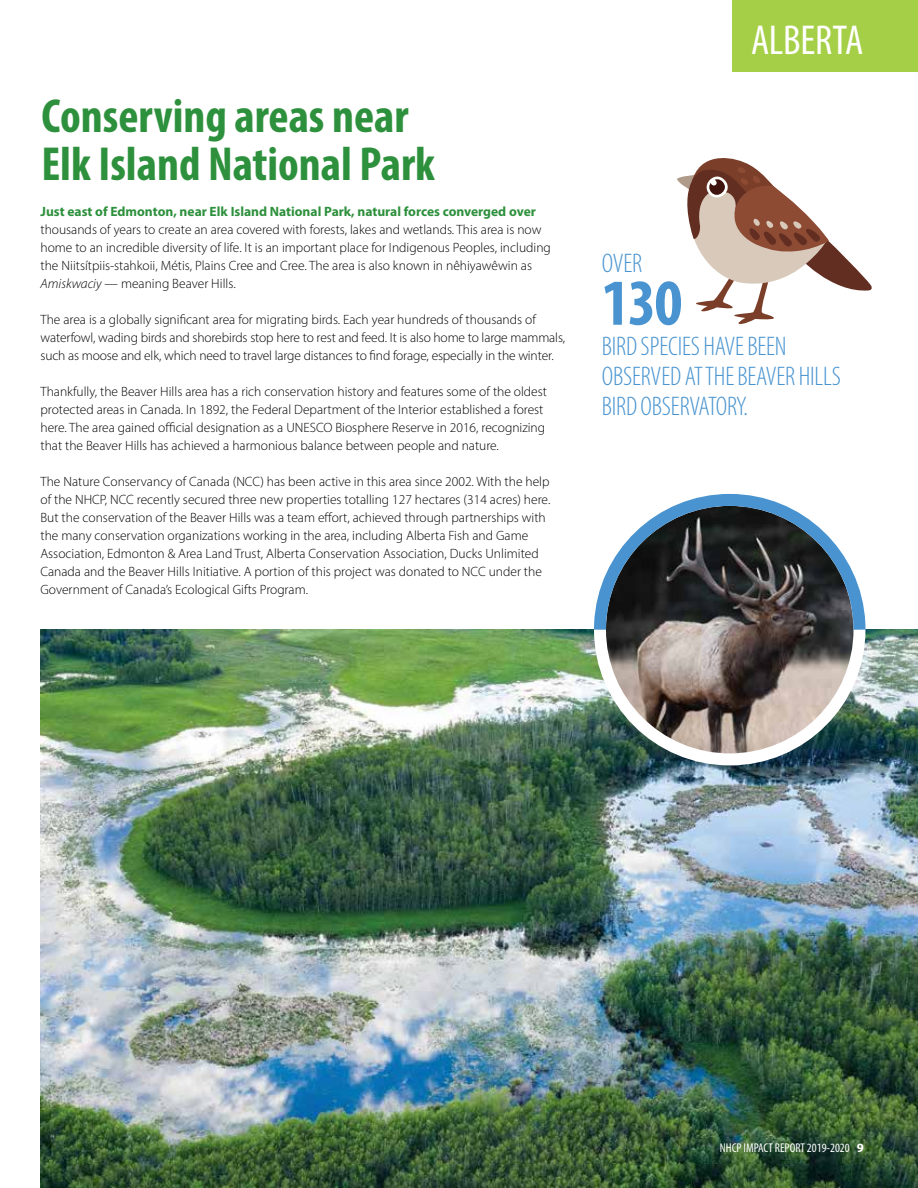
<style>
.page{position:relative;width:918px;height:1188px;background:#fff}
.page>*{position:absolute;margin:0;border:0;box-sizing:border-box;transform-origin:0 0}
.t1{font:700 condensed 66px "Myriad Pro";color:#4994d0}
.t2{font:700 condensed 48px/48px "Myriad Pro";color:#2d903c}
.t3{font:condensed 42px "Myriad Pro";letter-spacing:-.005em;color:#fff}
.t4{font:300 condensed 27px/30px "Myriad Pro";letter-spacing:-.005em;color:#4994d0}
.t5{font:300 13.5px/18px "Myriad Pro";color:#000}
.t6{font:700 13.5px "Myriad Pro";color:#2d903c}
.t7{font:condensed 12.75px "Myriad Pro";color:#fff}
.s1{font-style:italic}
.s2{font-weight:700;font-stretch:normal}
</style>
<div class="page">
<div style="left:733px;top:0;width:185px;height:72px;background:#a5cf46"></div>
<img style="left:40px;top:630px;width:878px;height:558px">
<svg style="left:677px;top:158px;width:195px;height:166px"></svg>
<img style="left:600px;top:500px;width:260px;height:259px;border-radius:130px">
<div style="left:594px;top:494px;width:272px;height:271px;border:12px solid #fff;border-radius:50%"></div>
<svg style="left:588px;top:493px;width:284px;height:149px"></svg>
<h2 class="t2" style="left:42px;top:91px;width:395px">Conserving areas near<br>Elk Island National Park</h2>
<p class="t6" style="left:40px;top:203px;width:497px">Just east of Edmonton, near Elk Island National Park, natural forces converged over</p>
<p class="t5" style="left:40px;top:220px;width:512px">thousands of years to create an area covered with forests, lakes and wetlands. This area is now home to an incredible diversity of life. It is an important place for Indigenous Peoples, including the Niitsítpiis-stahkoii, Métis, Plains Cree and Cree. The area is also known in nêhiyawêwin as <span class="s1">Amiskwaciy</span> — meaning Beaver Hills.</p>
<p class="t5" style="left:40px;top:310px;width:526px">The area is a globally significant area for migrating birds. Each year hundreds of thousands of waterfowl, wading birds and shorebirds stop here to rest and feed. It is also home to large mammals, such as moose and elk, which need to travel large distances to find forage, especially in the winter.</p>
<p class="t5" style="left:40px;top:382px;width:508px">Thankfully, the Beaver Hills area has a rich conservation history and features some of the oldest protected areas in Canada. In 1892, the Federal Department of the Interior established a forest here. The area gained official designation as a UNESCO Biosphere Reserve in 2016, recognizing that the Beaver Hills has achieved a harmonious balance between people and nature.</p>
<p class="t5" style="left:40px;top:472px;width:511px">The Nature Conservancy of Canada (NCC) has been active in this area since 2002. With the help of the NHCP, NCC recently secured three new properties totalling 127 hectares (314 acres) here.<br>But the conservation of the Beaver Hills was a team effort, achieved through partnerships with the many conservation organizations working in the area, including Alberta Fish and Game Association, Edmonton &amp; Area Land Trust, Alberta Conservation Association, Ducks Unlimited Canada and the Beaver Hills Initiative. A portion of this project was donated to NCC under the Government of Canada’s Ecological Gifts Program.</p>
<h3 class="t3" style="left:751px;top:15px;width:114px">ALBERTA</h3>
<h3 class="t4" style="left:602px;top:248px;width:42px">OVER</h3>
<h1 class="t1" style="left:602px;top:262px;width:83px">130</h1>
<h3 class="t4" style="left:602px;top:331px;width:241px">BIRD SPECIES HAVE BEEN<br>OBSERVED AT THE BEAVER HILLS<br>BIRD OBSERVATORY.</h3>
<p class="t7" style="left:720px;top:1140px;width:146px">NHCP IMPACT REPORT 2019-2020 <span class="s2">9</span></p>
</div>
